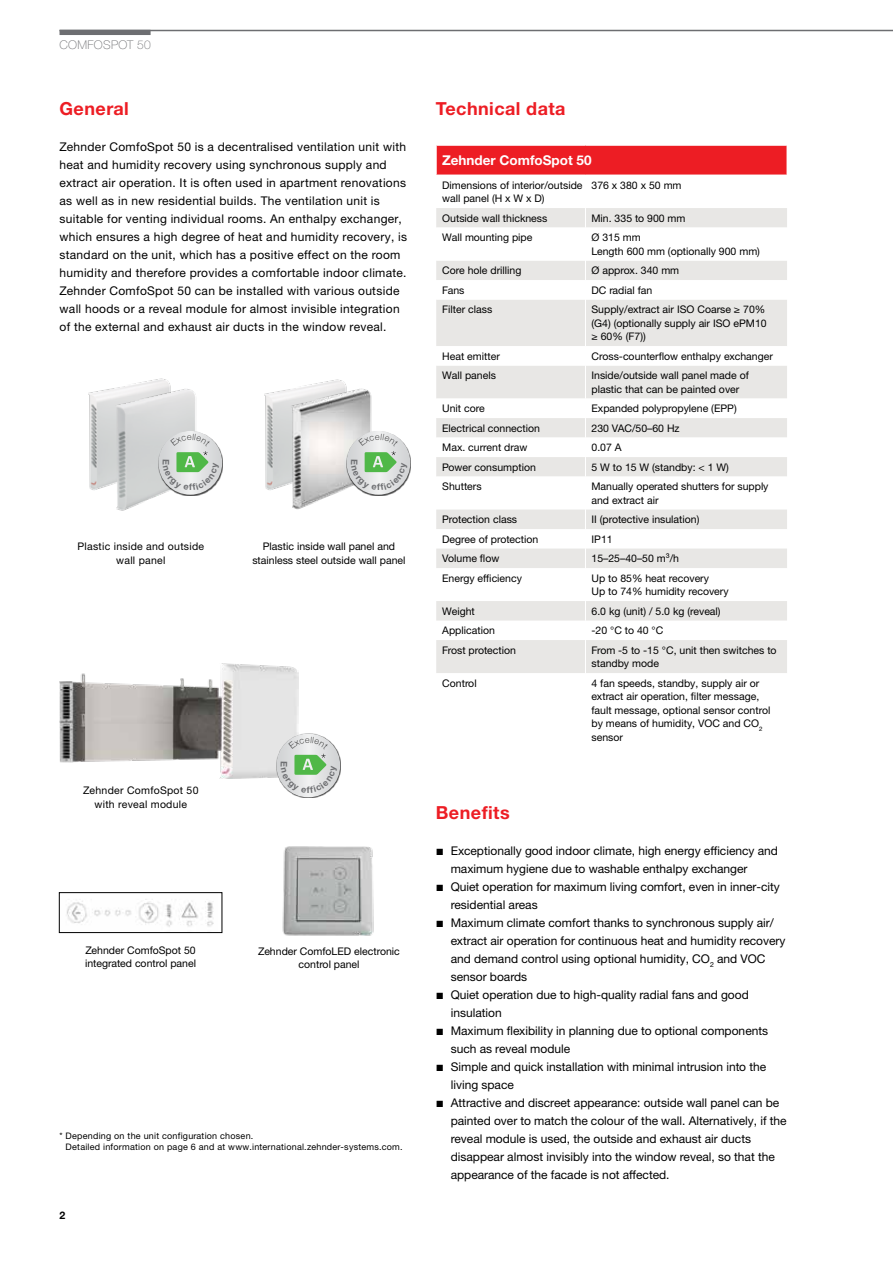
<style>
.page{position:relative;width:893px;height:1263px;background:#fff}
.page>*{position:absolute;margin:0;border:0;box-sizing:border-box;transform-origin:0 0}
.t1{font:700 18px "Helvetica Neue LTW1 G";letter-spacing:.025em;color:#ed1d24}
.t2{font:700 13.5px "Helvetica Neue LTW1 G";color:#fff}
.t3{font:12px/18px "Helvetica Neuefor Zehnder";color:#000}
.t4{font:12px/18px "Helvetica Neuefor Zehnder";letter-spacing:.025em;color:#000}
.t5{font:100 12px "Helvetica Neue LTW1 G";letter-spacing:.025em;color:#6d6e71}
.t6{font:10.5px/13.5px "Helvetica Neuefor Zehnder";color:#000}
.t7{font:10.5px/13.5px "Helvetica Neuefor Zehnder";letter-spacing:.025em;color:#000;text-align:center}
.t8{font:700 10.5px "Helvetica Neue LTW1 G";color:#000}
.t9{font:9px/10.8px "Helvetica Neuefor Zehnder";letter-spacing:.025em;color:#000}
</style>
<div class="page">
<hr style="left:60px;top:30px;width:833px;height:1px;background:#6d6e71">
<div style="left:60px;top:30px;width:91px;height:5px;background:#6d6e71"></div>
<img style="left:88px;top:378px;width:83px;height:112px">
<img style="left:105px;top:387px;width:96px;height:124px">
<img style="left:264px;top:379px;width:83px;height:111px">
<img style="left:279px;top:387px;width:98px;height:123px">
<svg style="left:436px;top:261px;width:351px;height:215px;fill:#e8e7e5"></svg>
<svg style="left:436px;top:509px;width:351px;height:164px;fill:#e8e7e5"></svg>
<svg style="left:585px;top:261px;width:1px;height:39px"></svg>
<hr style="left:585px;top:300px;width:1px;height:46px;background:#fff">
<svg style="left:585px;top:346px;width:1px;height:20px"></svg>
<hr style="left:585px;top:366px;width:1px;height:33px;background:#fff">
<svg style="left:585px;top:399px;width:1px;height:77px"></svg>
<svg style="left:585px;top:509px;width:1px;height:59px"></svg>
<hr style="left:585px;top:568px;width:1px;height:33px;background:#fff">
<svg style="left:585px;top:601px;width:1px;height:39px"></svg>
<hr style="left:585px;top:640px;width:1px;height:33px;background:#fff">
<svg style="left:436px;top:146px;width:351px;height:81px"></svg>
<hr style="left:436px;top:175px;width:149px;height:1px;background:#fff">
<hr style="left:585px;top:175px;width:202px;height:1px;background:#fff">
<div style="left:158px;top:431px;width:65px;height:64px;background:#000;opacity:.7"></div>
<svg style="left:158px;top:431px;width:64px;height:64px"></svg>
<div style="left:347px;top:431px;width:64px;height:64px;background:#000;opacity:.7"></div>
<svg style="left:347px;top:431px;width:63px;height:64px"></svg>
<img style="left:60px;top:663px;width:238px;height:115px">
<img style="left:66px;top:899px;width:148px;height:28px">
<div style="left:59px;top:892px;width:163px;height:41px;border:1px solid #000"></div>
<img style="left:282px;top:846px;width:92px;height:90px">
<div style="left:276px;top:734px;width:65px;height:64px;background:#000;opacity:.7"></div>
<svg style="left:276px;top:733px;width:64px;height:64px"></svg>
<svg style="left:163px;top:434px;width:56px;height:56px;background:#c7d8c8"></svg>
<svg style="left:351px;top:434px;width:57px;height:56px;background:#c8d9c9"></svg>
<svg style="left:281px;top:736px;width:56px;height:57px;background:#c9dac9"></svg>
<p class="t5" style="left:60px;top:37px;width:93px">COMFOSPOT 50</p>
<h1 class="t1" style="left:60px;top:97px;width:71px">General</h1>
<p class="t4" style="left:60px;top:138px;width:349px">Zehnder ComfoSpot 50 is a decentralised ventilation unit with heat and humidity recovery using synchronous supply and extract air operation. It is often used in apartment renovations as well as in new residential builds. The ventilation unit is suitable for venting individual rooms. An enthalpy exchanger, which ensures a high degree of heat and humidity recovery, is standard on the unit, which has a positive effect on the room humidity and therefore provides a comfortable indoor climate.<br>Zehnder ComfoSpot 50 can be installed with various outside wall hoods or a reveal module for almost invisible integration of the external and exhaust air ducts in the window reveal.</p>
<p class="t7" style="left:78px;top:540px;width:128px">Plastic inside and outside wall panel</p>
<p class="t6" style="left:252px;top:540px;width:155px;text-align:center">Plastic inside wall panel and stainless steel outside wall panel</p>
<p class="t7" style="left:83px;top:784px;width:117px">Zehnder ComfoSpot 50 with reveal module</p>
<p class="t6" style="left:85px;top:943px;width:112px">Zehnder ComfoSpot 50 integrated control panel</p>
<p class="t6" style="left:258px;top:944px;width:143px;text-align:center">Zehnder ComfoLED electronic control panel</p>
<p class="t9" style="left:66px;top:1131px;width:338px;text-indent:-6px">* Depending on the unit configuration chosen.<br>Detailed information on page 6 and at www.international.zehnder-systems.com.</p>
<p class="t8" style="left:60px;top:1209px;width:7px">2</p>
<h1 class="t1" style="left:436px;top:97px;width:131px">Technical data</h1>
<p class="t2" style="left:442px;top:152px;width:151px">Zehnder ComfoSpot 50</p>
<p class="t6" style="left:442px;top:178px;width:142px">Dimensions of interior/outside wall panel (H x W x D)</p>
<p class="t6" style="left:591px;top:178px;width:92px">376 x 380 x 50 mm</p>
<p class="t6" style="left:442px;top:211px;width:107px">Outside wall thickness</p>
<p class="t6" style="left:591px;top:211px;width:96px">Min. 335 to 900 mm</p>
<p class="t6" style="left:442px;top:230px;width:92px">Wall mounting pipe</p>
<p class="t6" style="left:591px;top:230px;width:170px">Ø 315 mm<br>Length 600 mm (optionally 900 mm)</p>
<p class="t6" style="left:442px;top:263px;width:81px">Core hole drilling</p>
<p class="t6" style="left:591px;top:263px;width:89px">Ø approx. 340 mm</p>
<p class="t6" style="left:442px;top:283px;width:24px">Fans</p>
<p class="t6" style="left:591px;top:283px;width:62px">DC radial fan</p>
<p class="t6" style="left:442px;top:302px;width:52px">Filter class</p>
<p class="t6" style="left:591px;top:302px;width:177px">Supply/extract air ISO Coarse ≥ 70% (G4) (optionally supply air ISO ePM10 ≥ 60% (F7))</p>
<p class="t6" style="left:442px;top:349px;width:59px">Heat emitter</p>
<p class="t6" style="left:591px;top:349px;width:183px">Cross-counterflow enthalpy exchanger</p>
<p class="t6" style="left:442px;top:368px;width:55px">Wall panels</p>
<p class="t6" style="left:591px;top:368px;width:159px">Inside/outside wall panel made of plastic that can be painted over</p>
<p class="t6" style="left:442px;top:401px;width:44px">Unit core</p>
<p class="t6" style="left:591px;top:401px;width:147px">Expanded polypropylene (EPP)</p>
<p class="t6" style="left:442px;top:421px;width:99px">Electrical connection</p>
<p class="t6" style="left:591px;top:421px;width:90px">230 VAC/50–60 Hz</p>
<p class="t6" style="left:442px;top:440px;width:87px">Max. current draw</p>
<p class="t6" style="left:591px;top:440px;width:32px">0.07 A</p>
<p class="t6" style="left:442px;top:460px;width:95px">Power consumption</p>
<p class="t6" style="left:591px;top:460px;width:139px">5 W to 15 W (standby: &lt; 1 W)</p>
<p class="t6" style="left:442px;top:479px;width:41px">Shutters</p>
<p class="t6" style="left:591px;top:479px;width:179px">Manually operated shutters for supply and extract air</p>
<p class="t6" style="left:442px;top:512px;width:76px">Protection class</p>
<p class="t6" style="left:591px;top:512px;width:109px">II (protective insulation)</p>
<p class="t6" style="left:442px;top:532px;width:98px">Degree of protection</p>
<p class="t6" style="left:591px;top:532px;width:23px">IP11</p>
<p class="t6" style="left:442px;top:551px;width:59px">Volume flow</p>
<p class="t6" style="left:591px;top:551px;width:89px">15–25–40–50 m³/h</p>
<p class="t6" style="left:442px;top:571px;width:81px">Energy efficiency</p>
<p class="t6" style="left:591px;top:571px;width:139px">Up to 85% heat recovery<br>Up to 74% humidity recovery</p>
<p class="t6" style="left:442px;top:604px;width:34px">Weight</p>
<p class="t6" style="left:591px;top:604px;width:131px">6.0 kg (unit) / 5.0 kg (reveal)</p>
<p class="t6" style="left:442px;top:623px;width:54px">Application</p>
<p class="t6" style="left:591px;top:623px;width:73px">-20 °C to 40 °C</p>
<p class="t6" style="left:442px;top:643px;width:75px">Frost protection</p>
<p class="t6" style="left:591px;top:643px;width:187px">From -5 to -15 °C, unit then switches to standby mode</p>
<p class="t6" style="left:442px;top:676px;width:36px">Control</p>
<p class="t6" style="left:591px;top:676px;width:180px">4 fan speeds, standby, supply air or extract air operation, filter message, fault message, optional sensor control by means of humidity, VOC and CO<sub>2 </sub>sensor</p>
<h1 class="t1" style="left:436px;top:801px;width:75px">Benefits</h1>
<p class="t3" style="left:451px;top:841px;width:329px;text-indent:-15px">■ Exceptionally good indoor climate, high energy efficiency and maximum hygiene due to washable enthalpy exchanger</p>
<p class="t3" style="left:451px;top:877px;width:331px;text-indent:-15px">■ Quiet operation for maximum living comfort, even in inner-city residential areas</p>
<p class="t3" style="left:451px;top:913px;width:336px;text-indent:-15px">■ Maximum climate comfort thanks to synchronous supply air/ extract air operation for continuous heat and humidity recovery and demand control using optional humidity, CO<sub>2</sub> and VOC sensor boards</p>
<p class="t3" style="left:451px;top:985px;width:300px;text-indent:-15px">■ Quiet operation due to high-quality radial fans and good insulation</p>
<p class="t3" style="left:451px;top:1021px;width:319px;text-indent:-15px">■ Maximum flexibility in planning due to optional components such as reveal module</p>
<p class="t3" style="left:451px;top:1057px;width:317px;text-indent:-15px">■ Simple and quick installation with minimal intrusion into the living space</p>
<p class="t3" style="left:451px;top:1093px;width:337px;text-indent:-15px">■ Attractive and discreet appearance: outside wall panel can be painted over to match the colour of the wall. Alternatively, if the reveal module is used, the outside and exhaust air ducts disappear almost invisibly into the window reveal, so that the appearance of the facade is not affected.</p>
</div>
